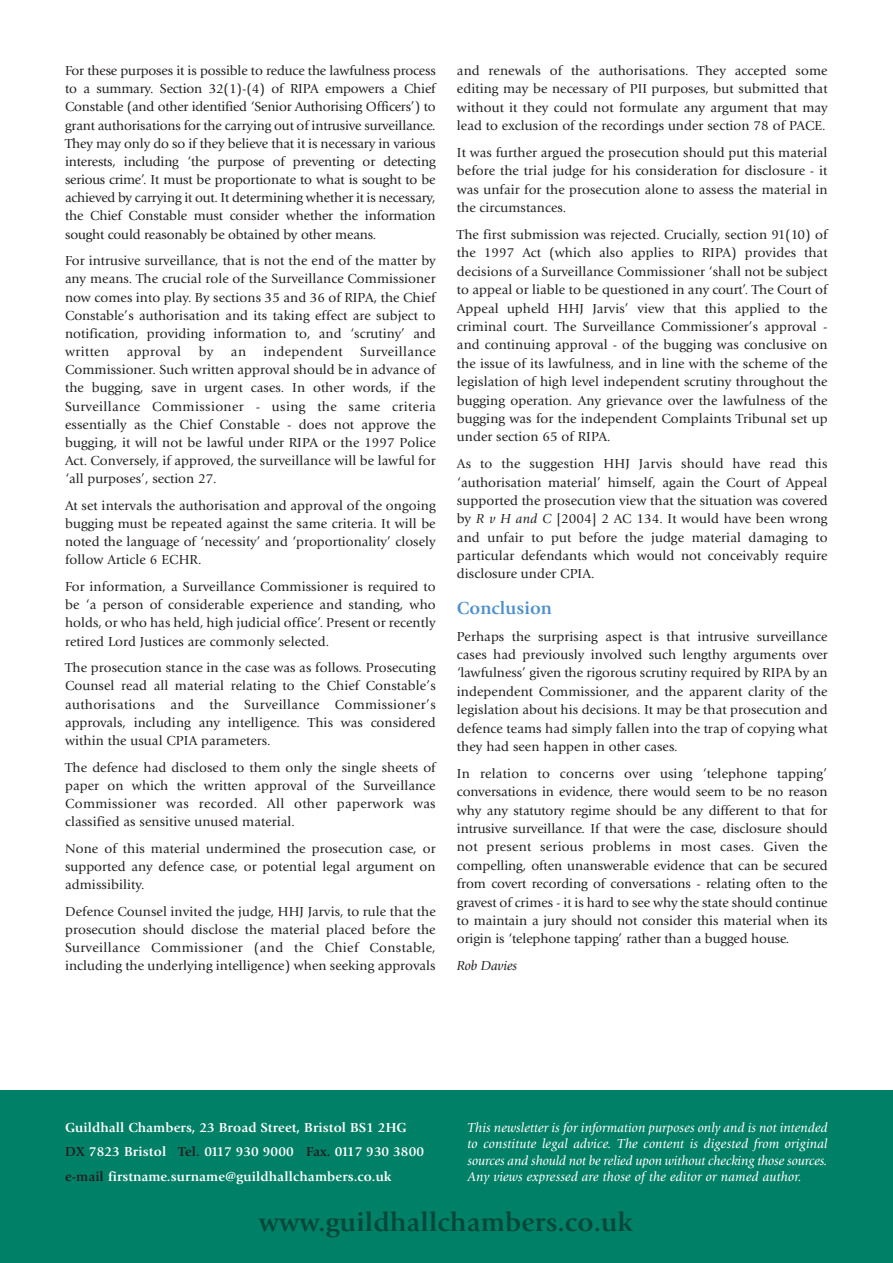
<style>
.page{position:relative;width:893px;height:1263px;background:#fff}
.page>*{position:absolute;margin:0;border:0;box-sizing:border-box;transform-origin:0 0}
.t1{font:700 27px "Giovanni";letter-spacing:.005em;color:#00483a}
.t2{font:700 18px "Giovanni";letter-spacing:.005em;color:#4d90cd}
.t3{font:13.5px/18.1px "Giovanni";letter-spacing:.005em;color:#231f20;text-align:justify}
.t4{font:italic 13.5px/16.5px "Giovanni";letter-spacing:.01em;color:#fff;text-align:justify}
.t5{font:700 13.5px/24.8px "Giovanni";letter-spacing:.01em;color:#fff}
.t6{font:13.5px "Giovanni";letter-spacing:.03em;color:#231f20}
.t7{font:italic 13.5px "Giovanni";letter-spacing:-.005em;color:#231f20}
.s1{font-style:italic}
.s2{color:#231f20}
</style>
<div class="page">
<div style="left:0;top:1090px;width:893px;height:173px;background:#008066"></div>
<p class="t3" style="left:65px;top:63px;width:372px">For these purposes it is possible to reduce the lawfulness process to a summary. Section 32(1)-(4) of RIPA empowers a Chief Constable (and other identified ‘Senior Authorising Officers’) to grant authorisations for the carrying out of intrusive surveillance.<br>They may only do so if they believe that it is necessary in various interests, including ‘the purpose of preventing or detecting serious crime’. It must be proportionate to what is sought to be achieved by carrying it out. It determining whether it is necessary, the Chief Constable must consider whether the information sought could reasonably be obtained by other means.</p>
<p class="t3" style="left:65px;top:253px;width:372px">For intrusive surveillance, that is not the end of the matter by any means. The crucial role of the Surveillance Commissioner now comes into play. By sections 35 and 36 of RIPA, the Chief Constable’s authorisation and its taking effect are subject to notification, providing information to, and ‘scrutiny’ and written</p>
<p class="t3" style="left:65px;top:344px;width:372px;text-indent:295px">Surveillance Commissioner. Such written approval should be in advance of the bugging, save in urgent cases. In other words, if the Surveillance Commissioner - using the same criteria essentially as the Chief Constable - does not approve the bugging, it will not be lawful under RIPA or the 1997 Police Act. Conversely, if approved, the surveillance will be lawful for ‘all purposes’, section 27.</p>
<p class="t3" style="left:65px;top:498px;width:372px">At set intervals the authorisation and approval of the ongoing bugging must be repeated against the same criteria. It will be noted the language of ‘necessity’ and ‘proportionality’ closely follow Article 6 ECHR.</p>
<p class="t3" style="left:65px;top:579px;width:372px">For information, a Surveillance Commissioner is required to be ‘a person of considerable experience and standing, who holds, or who has held, high judicial office’. Present or recently retired Lord Justices are commonly selected.</p>
<p class="t3" style="left:65px;top:660px;width:372px">The prosecution stance in the case was as follows. Prosecuting Counsel read all material relating to the Chief Constable’s authorisations and the Surveillance Commissioner’s approvals, including any intelligence. This was considered within the usual CPIA parameters.</p>
<p class="t3" style="left:65px;top:759px;width:372px">The defence had disclosed to them only the single sheets of paper on which the written approval of the Surveillance Commissioner was recorded. All other paperwork was classified as sensitive unused material.</p>
<p class="t3" style="left:65px;top:840px;width:372px">None of this material undermined the prosecution case, or supported any defence case, or potential legal argument on admissibility.</p>
<p class="t3" style="left:65px;top:903px;width:372px">Defence Counsel invited the judge, HHJ Jarvis, to rule that the prosecution should disclose the material placed before the Surveillance Commissioner (and the Chief Constable, including the underlying intelligence) when seeking approvals</p>
<p class="t6" style="left:127px;top:346px;width:56px">approval</p>
<p class="t3" style="left:199px;top:344px;width:16px">by</p>
<p class="t3" style="left:231px;top:344px;width:17px">an</p>
<p class="t6" style="left:264px;top:346px;width:80px">independent</p>
<p class="t3" style="left:457px;top:63px;width:372px">and renewals of the authorisations. They accepted some editing may be necessary of PII purposes, but submitted that without it they could not formulate any argument that may lead to exclusion of the recordings under section 78 of PACE.</p>
<p class="t3" style="left:457px;top:145px;width:372px">It was further argued the prosecution should put this material before the trial judge for his consideration for disclosure - it was unfair for the prosecution alone to assess the material in the circumstances.</p>
<p class="t3" style="left:457px;top:227px;width:372px">The first submission was rejected. Crucially, section 91(10) of the 1997 Act (which also applies to RIPA) provides that decisions of a Surveillance Commissioner ‘shall not be subject to appeal or liable to be questioned in any court’. The Court of Appeal upheld HHJ Jarvis’ view that this applied to the criminal court. The Surveillance Commissioner’s approval - and continuing approval - of the bugging was conclusive on the issue of its lawfulness, and in line with the scheme of the legislation of high level independent scrutiny throughout the bugging operation. Any grievance over the lawfulness of the bugging was for the independent Complaints Tribunal set up under section 65 of RIPA.</p>
<p class="t3" style="left:457px;top:456px;width:372px">As to the suggestion HHJ Jarvis should have read this ‘authorisation material’ himself, again the Court of Appeal supported the prosecution view that the situation was covered by <span class="s1">R v H and C</span> [2004] 2 AC 134. It would have been wrong and unfair to put before the judge material damaging to particular defendants which would not conceivably require disclosure under CPIA.</p>
<h2 class="t2" style="left:457px;top:601px;width:97px">Conclusion</h2>
<p class="t3" style="left:457px;top:628px;width:372px">Perhaps the surprising aspect is that intrusive surveillance cases had previously involved such lengthy arguments over ‘lawfulness’ given the rigorous scrutiny required by RIPA by an independent Commissioner, and the apparent clarity of the legislation about his decisions. It may be that prosecution and defence teams had simply fallen into the trap of copying what they had seen happen in other cases.</p>
<p class="t3" style="left:457px;top:765px;width:372px">In relation to concerns over using ‘telephone tapping’ conversations in evidence, there would seem to be no reason why any statutory regime should be any different to that for intrusive surveillance. If that were the case, disclosure should not present serious problems in most cases. Given the compelling, often unanswerable evidence that can be secured from covert recording of conversations - relating often to the gravest of crimes - it is hard to see why the state should continue to maintain a jury should not consider this material when its origin is ‘telephone tapping’ rather than a bugged house.</p>
<p class="t7" style="left:457px;top:960px;width:62px">Rob Davies</p>
<p class="t5" style="left:65px;top:1116px;width:360px">Guildhall Chambers, 23 Broad Street, Bristol BS1 2HG<br><span class="s2">DX</span> 7823 Bristol <span class="s2">Tel.</span> 0117 930 9000 <span class="s2">Fax.</span> 0117 930 3800 <span class="s2">e-mail</span> firstname.surname@guildhallchambers.co.uk</p>
<p class="t4" style="left:468px;top:1120px;width:361px">This newsletter is for information purposes only and is not intended to constitute legal advice. The content is digested from original sources and should not be relied upon without checking those sources.<br>Any views expressed are those of the editor or named author.</p>
<h1 class="t1" style="left:259px;top:1211px;width:375px">www.guildhallchambers.co.uk</h1>
</div>
